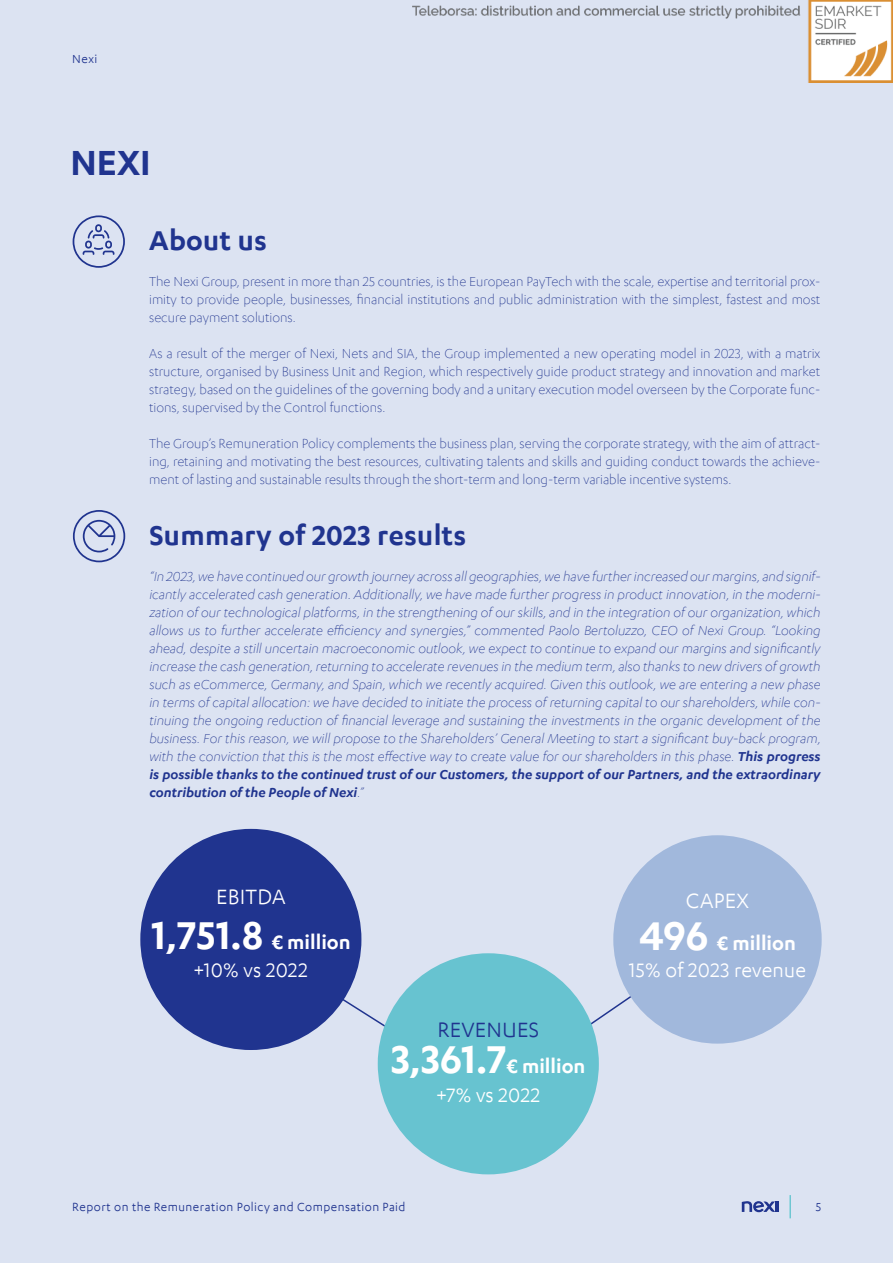
<style>
.page{position:relative;width:893px;height:1263px;background:#fff}
.page>*{position:absolute;margin:0;border:0;box-sizing:border-box;transform-origin:0 0}
.t1{font:600 40.5px "Karbon App";color:#20348f}
.t2{font:600 31.5px "Karbon App";letter-spacing:.01em;color:#20348f}
.t3{font:24px "Karbon App";letter-spacing:.01em;color:#fff}
.t4{font:24px "Karbon App";letter-spacing:.01em;color:#20348f}
.t5{font:22.5px "Karbon App";letter-spacing:.01em;color:#fff}
.t6{font:600 22.35px "Karbon App";color:#fff}
.t7{font:italic 300 15px/18px "Karbon App";color:#20348f;text-align:justify}
.t8{font:300 15px/18px "Karbon App";color:#20348f;text-align:justify}
.t9{font:13.5px "Karbon App";letter-spacing:.035em;color:#20348f}
.s1{font-weight:600}
.s2{font-size:45px}
.s3{font-size:46.5px}
</style>
<div class="page">
<div style="left:0;top:0;width:893px;height:1262px;background:#dce3f2"></div>
<svg style="left:73px;top:510px;width:52px;height:52px"></svg>
<svg style="left:73px;top:215px;width:52px;height:53px"></svg>
<hr style="left:789px;top:1195px;width:2px;height:23px;background:#67c3d0">
<svg style="left:742px;top:1201px;width:37px;height:11px"></svg>
<svg style="left:261px;top:931px;width:370px;height:163px"></svg>
<div style="left:378px;top:953px;width:221px;height:221px;background:#67c3d0;border-radius:50%"></div>
<div style="left:613px;top:835px;width:209px;height:209px;background:#a1b8dc;border-radius:50%"></div>
<div style="left:140px;top:829px;width:221px;height:221px;background:#20348f;border-radius:50%"></div>
<img style="left:413px;top:0;width:480px;height:82px">
<p class="t9" style="left:72px;top:52px;width:27px">Nexi</p>
<h1 class="t1" style="left:71px;top:139px;width:82px">NEXI</h1>
<h2 class="t2" style="left:149px;top:222px;width:119px">About us</h2>
<p class="t8" style="left:149px;top:272px;width:673px">The Nexi Group, present in more than 25 countries, is the European PayTech with the scale, expertise and territorial prox&shy;imity to provide people, businesses, financial institutions and public administration with the simplest, fastest and most secure payment solutions.</p>
<p class="t8" style="left:149px;top:344px;width:673px">As a result of the merger of Nexi, Nets and SIA, the Group implemented a new operating model in 2023, with a matrix structure, organised by Business Unit and Region, which respectively guide product strategy and innovation and market strategy, based on the guidelines of the governing body and a unitary execution model overseen by the Corporate func&shy;tions, supervised by the Control functions.</p>
<p class="t8" style="left:149px;top:434px;width:673px">The Group’s Remuneration Policy complements the business plan, serving the corporate strategy, with the aim of attract&shy;ing, retaining and motivating the best resources, cultivating talents and skills and guiding conduct towards the achieve&shy;ment of lasting and sustainable results through the short-term and long-term variable incentive systems.</p>
<h2 class="t2" style="left:149px;top:518px;width:318px">Summary of 2023 results</h2>
<p class="t7" style="left:149px;top:567px;width:673px">“In 2023, we have continued our growth journey across all geographies, we have further increased our margins, and signif&shy;icantly accelerated cash generation. Additionally, we have made further progress in product innovation, in the moderni&shy;zation of our technological platforms, in the strengthening of our skills, and in the integration of our organization, which allows us to further accelerate efficiency and synergies,” commented Paolo Bertoluzzo, CEO of Nexi Group. “Looking ahead, despite a still uncertain macroeconomic outlook, we expect to continue to expand our margins and significantly increase the cash generation, returning to accelerate revenues in the medium term, also thanks to new drivers of growth such as eCommerce, Germany, and Spain, which we recently acquired. Given this outlook, we are entering a new phase in terms of capital allocation: we have decided to initiate the process of returning capital to our shareholders, while con&shy;tinuing the ongoing reduction of financial leverage and sustaining the investments in the organic development of the business. For this reason, we will propose to the Shareholders’ General Meeting to start a significant buy-back program, with the conviction that this is the most effective way to create value for our shareholders in this phase. <span class="s1">This progress is possible thanks to the continued trust of our Customers, the support of our Partners, and the extraordinary contribution of the People of Nexi</span>.”</p>
<h3 class="t3" style="left:216px;top:884px;width:71px">EBITDA</h3>
<h3 class="t3" style="left:686px;top:888px;width:65px">CAPEX</h3>
<h3 class="t6" style="left:151px;top:929px;width:201px"><span class="s2">1,751.8</span> € million</h3>
<h3 class="t5" style="left:194px;top:958px;width:115px">+10% vs 2022</h3>
<h3 class="t4" style="left:438px;top:1016px;width:103px">REVENUES</h3>
<h3 class="t6" style="left:391px;top:1054px;width:196px"><span class="s2">3,361.7</span> € million</h3>
<h3 class="t5" style="left:436px;top:1083px;width:105px">+7% vs 2022</h3>
<h3 class="t6" style="left:639px;top:931px;width:158px"><span class="s3">496</span> € million</h3>
<h3 class="t5" style="left:629px;top:958px;width:179px">15% of 2023 revenue</h3>
<p class="t9" style="left:72px;top:1199px;width:335px">Report on the Remuneration Policy and Compensation Paid</p>
<p class="t9" style="left:816px;top:1199px;width:7px">5</p>
</div>
